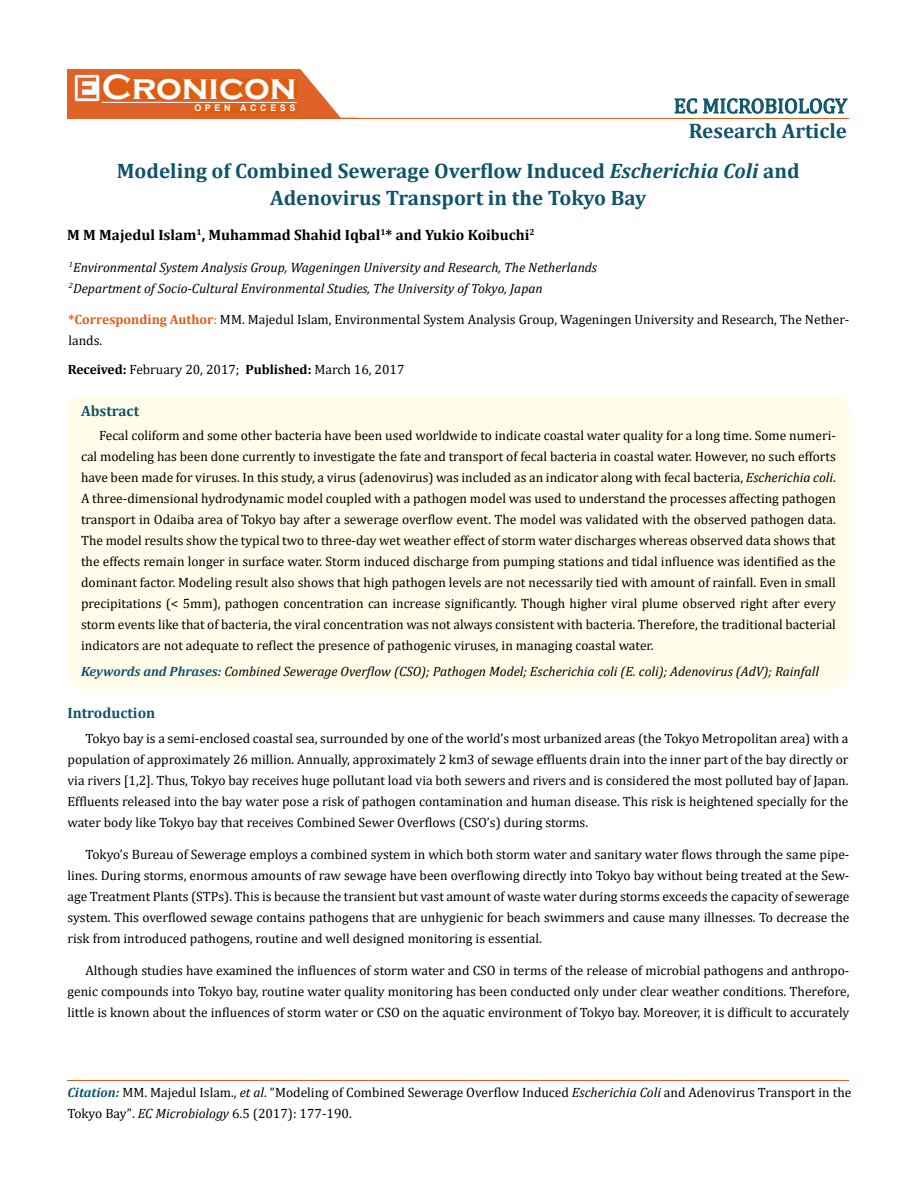
<style>
.page{position:relative;width:917px;height:1190px;background:#fff}
.page>*{position:absolute;margin:0;border:0;box-sizing:border-box;transform-origin:0 0}
.t1{font:700 36px "Copperplate Gothic";color:#fff}
.t2{font:700 21px/40.2px "Cambria";color:#0e546a}
.t3{font:21px "Cambria";color:#0e546a}
.t4{font:700 15px "Cambria";color:#000}
.t5{font:700 15px "Cambria";color:#0e546a}
.t6{font:13.5px/21px "Cambria";color:#000;text-align:justify}
.t7{font:italic 13.5px/21px "Cambria";color:#000}
.t8{font:700 9px "Arial";letter-spacing:.4em;color:#fff}
.s1{font-style:italic}
.s2{font-weight:700;color:#e05d1a}
.s3{color:#e05d1a}
.s4{font-weight:700}
.s5{font-weight:700;color:#0e546a}
.s6{font-weight:700;font-style:italic;color:#0e546a}
.s7{font-size:13.35px}
</style>
<div class="page">
<div style="left:67px;top:70px;width:290px;height:49px;background:#e06228"></div>
<svg style="left:300px;top:69px;width:58px;height:49px"></svg>
<img style="left:75px;top:75px;width:24px;height:26px">
<div style="left:102px;top:79px;width:195px;height:21px;background:#df5d11"></div>
<div style="left:194px;top:105px;width:103px;height:7px;background:#df5d11"></div>
<svg style="left:674px;top:98px;width:173px;height:16px"></svg>
<hr style="left:102px;top:102px;width:194px;height:1px;background:#fff">
<hr style="left:279px;top:118px;width:569px;height:1px;background:#e05d1a">
<hr style="left:67px;top:1080px;width:782px;height:1px;background:#e05d1a">
<div style="left:67px;top:395px;width:782px;height:294px;background:#fffde9;border-radius:18px"></div>
<h1 class="t1" style="left:102px;top:68px;width:196px">Cronicon</h1>
<p class="t8" style="left:194px;top:102px;width:103px">OPEN ACCESS</p>
<h2 class="t3" style="left:674px;top:93px;width:175px">EC MICROBIOLOGY</h2>
<h2 class="t2" style="left:117px;top:110px;width:731px;text-indent:572px">Research Article<br>Modeling of Combined Sewerage Overflow Induced <span class="s1">Escherichia Coli</span> and</h2>
<h2 class="t2" style="left:270px;top:177px;width:377px">Adenovirus Transport in the Tokyo Bay</h2>
<p class="t4" style="left:67px;top:224px;width:469px">M M Majedul Islam<sup>1</sup>, Muhammad Shahid Iqbal<sup>1</sup>* and Yukio Koibuchi<sup>2</sup></p>
<p class="t7" style="left:69px;top:256px;width:529px"><sup>1</sup>Environmental System Analysis Group, Wageningen University and Research, The Netherlands<br><sup>2</sup>Department of Socio-Cultural Environmental Studies, The University of Tokyo, Japan</p>
<p class="t6" style="left:68px;top:309px;width:782px"><span class="s2">*Corresponding Author</span><span class="s3">:</span> MM. Majedul Islam, Environmental System Analysis Group, Wageningen University and Research, The Nether&shy;lands.</p>
<p class="t6" style="left:68px;top:359px;width:338px"><span class="s4">Received:</span> February 20, 2017; <span class="s4">Published:</span> March 16, 2017</p>
<p class="t5" style="left:81px;top:400px;width:60px">Abstract</p>
<p class="t6" style="left:81px;top:424px;width:756px;text-indent:18px">Fecal coliform and some other bacteria have been used worldwide to indicate coastal water quality for a long time. Some numeri&shy;cal modeling has been done currently to investigate the fate and transport of fecal bacteria in coastal water. However, no such efforts have been made for viruses. In this study, a virus (adenovirus) was included as an indicator along with fecal bacteria, <span class="s1">Escherichia coli</span>.<br>A three-dimensional hydrodynamic model coupled with a pathogen model was used to understand the processes affecting pathogen transport in Odaiba area of Tokyo bay after a sewerage overflow event. The model was validated with the observed pathogen data.<br>The model results show the typical two to three-day wet weather effect of storm water discharges whereas observed data shows that the effects remain longer in surface water. Storm induced discharge from pumping stations and tidal influence was identified as the dominant factor. Modeling result also shows that high pathogen levels are not necessarily tied with amount of rainfall. Even in small precipitations (&lt; 5mm), pathogen concentration can increase significantly. Though higher viral plume observed right after every storm events like that of bacteria, the viral concentration was not always consistent with bacteria. Therefore, the traditional bacterial indicators are not adequate to reflect the presence of pathogenic viruses, in managing coastal water.</p>
<p class="t7" style="left:81px;top:660px;width:739px"><span class="s5">Keywords and Phrases:</span> Combined Sewerage Overflow (CSO); Pathogen Model; Escherichia coli (E. coli); Adenovirus (AdV); Rainfall</p>
<p class="t5" style="left:67px;top:702px;width:89px">Introduction</p>
<p class="t6" style="left:67px;top:727px;width:782px;text-indent:18px">Tokyo bay is a semi-enclosed coastal sea, surrounded by one of the world’s most urbanized areas (the Tokyo Metropolitan area) with a population of approximately 26 million. Annually, approximately 2 km3 of sewage effluents drain into the inner part of the bay directly or via rivers [1,2]. Thus, Tokyo bay receives huge pollutant load via both sewers and rivers and is considered the most polluted bay of Japan.<br>Effluents released into the bay water pose a risk of pathogen contamination and human disease. This risk is heightened specially for the water body like Tokyo bay that receives Combined Sewer Overflows (CSO’s) during storms.</p>
<p class="t6" style="left:67px;top:844px;width:783px;text-indent:18px">Tokyo’s Bureau of Sewerage employs a combined system in which both storm water and sanitary water flows through the same pipe&shy;lines. During storms, enormous amounts of raw sewage have been overflowing directly into Tokyo bay without being treated at the Sew&shy;age Treatment Plants (STPs). This is because the transient but vast amount of waste water during storms exceeds the capacity of sewerage system. This overflowed sewage contains pathogens that are unhygienic for beach swimmers and cause many illnesses. To decrease the risk from introduced pathogens, routine and well designed monitoring is essential.</p>
<p class="t6" style="left:67px;top:959px;width:783px;text-indent:18px">Although studies have examined the influences of storm water and CSO in terms of the release of microbial pathogens and anthropo&shy;genic compounds into Tokyo bay, routine water quality monitoring has been conducted only under clear weather conditions. Therefore, little is known about the influences of storm water or CSO on the aquatic environment of Tokyo bay. Moreover, it is difficult to accurately</p>
<p class="t6" style="left:67px;top:1081px;width:785px"><span class="s6">Citation:</span> MM. Majedul Islam., <span class="s1">et al</span>. “Modeling of Combined Sewerage Overflow Induced <span class="s1">Escherichia Coli</span> and Adenovirus Transport in the<br>Tokyo Bay”<span class="s7">.</span> <span class="s1">EC Microbiology</span> <span class="s7">6</span>.5 (2017): 177-190.</p>
</div>
